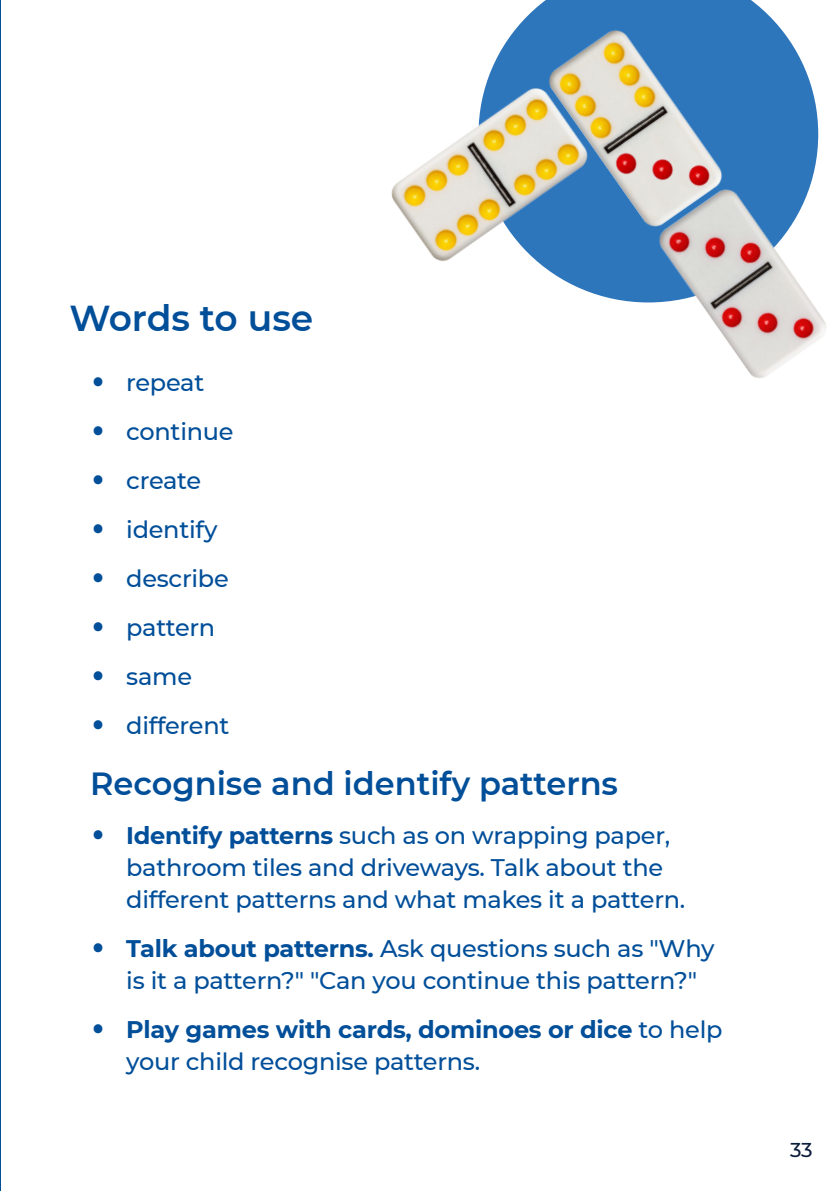
<style>
.page{position:relative;width:840px;height:1191px;background:#fff}
.page>*{position:absolute;margin:0;border:0;box-sizing:border-box;transform-origin:0 0}
.Heading_3_-_blue{font:600 36px "Montserrat";color:#014e99}
.Body_point_list_-_bl{font:600 32px "Montserrat";color:#014e99}
.Body_point_list_-_bl-2{font:500 24px/32px "Montserrat";letter-spacing:-.01em;color:#014e99}
.Body_point_list_-_bl-3{font:700 24px/32px "Montserrat";letter-spacing:-.01em;color:#014e99}
.t1{font:500 20px "Montserrat";color:#0c1c3b}
.s1{font-size:48px}
.s2{font-weight:700}
.s3{font-weight:500;font-size:48px}
.s4{font-weight:500}
</style>
<div class="page">
<hr style="left:0;top:0;width:1px;height:1191px;background:#014e99">
<svg style="left:613px;top:22px;width:204px;height:279px;fill:#2e76bc"></svg>
<img style="left:391px;top:64px;width:222px;height:235px">
<img style="left:494px;top:0;width:281px;height:273px">
<img style="left:624px;top:166px;width:202px;height:212px">
<p class="Heading_3_-_blue" style="left:69px;top:292px;width:245px">Words to use</p>
<p class="Body_point_list_-_bl-2" style="left:90px;top:365px;width:116px"><span class="s1">•</span> repeat</p>
<p class="Body_point_list_-_bl-2" style="left:90px;top:414px;width:145px"><span class="s1">•</span> continue</p>
<p class="Body_point_list_-_bl-2" style="left:90px;top:463px;width:112px"><span class="s1">•</span> create</p>
<p class="Body_point_list_-_bl-2" style="left:90px;top:512px;width:129px"><span class="s1">•</span> identify</p>
<p class="Body_point_list_-_bl-2" style="left:90px;top:561px;width:140px"><span class="s1">•</span> describe</p>
<p class="Body_point_list_-_bl-2" style="left:90px;top:610px;width:126px"><span class="s1">•</span> pattern</p>
<p class="Body_point_list_-_bl-2" style="left:90px;top:659px;width:103px"><span class="s1">•</span> same</p>
<p class="Body_point_list_-_bl-2" style="left:90px;top:708px;width:141px"><span class="s1">•</span> different</p>
<p class="Body_point_list_-_bl" style="left:90px;top:761px;width:529px">Recognise and identify patterns</p>
<p class="Body_point_list_-_bl-2" style="left:126px;top:818px;width:560px;text-indent:-36px"><span class="s1">•</span> <span class="s2">Identify patterns</span> such as on wrapping paper, bathroom tiles and driveways. Talk about the different patterns and what makes it a pattern.</p>
<p class="Body_point_list_-_bl-2" style="left:126px;top:931px;width:589px;text-indent:-36px"><span class="s1">•</span> <span class="s2">Talk about patterns.</span> Ask questions such as "Why is it a pattern?" "Can you continue this pattern?"</p>
<p class="Body_point_list_-_bl-3" style="left:126px;top:1012px;width:597px;text-indent:-36px"><span class="s3">•</span> Play games with cards, dominoes or dice <span class="s4">to help your child recognise patterns.</span></p>
<p class="t1" style="left:789px;top:1135px;width:24px">33</p>
</div>
